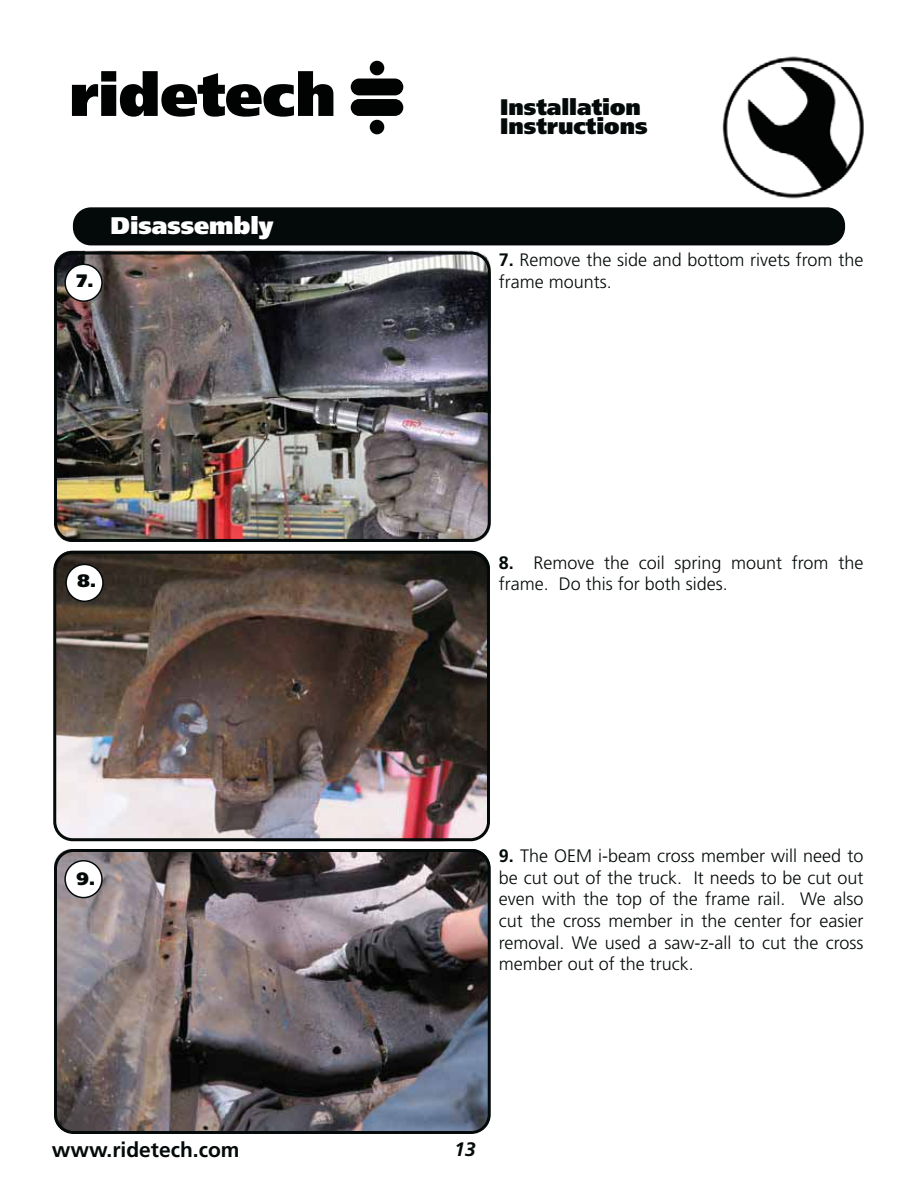
<style>
.page{position:relative;width:918px;height:1188px;background:#fff}
.page>*{position:absolute;margin:0;border:0;box-sizing:border-box;transform-origin:0 0}
.t1{font:900 24px "Frutiger LT Pro";color:#fff}
.t2{font:900 22.5px/19.5px "Frutiger LT Pro";color:#040909}
.t3{font:700 21px "Frutiger LT Pro";color:#040909}
.t4{font:italic 700 19.5px "Frutiger LT Pro";color:#040909}
.t5{font:300 18px/21.6px "Frutiger LT Pro";color:#040909}
.t6{font:900 18px "Frutiger LT Pro";color:#040909}
.s1{font-weight:700}
</style>
<div class="page">
<img style="left:722px;top:56px;width:142px;height:143px">
<svg style="left:72px;top:71px;width:261px;height:46px"></svg>
<div style="left:351px;top:79px;width:52px;height:16px;background:#010202;border-radius:8px"></div>
<div style="left:351px;top:99px;width:52px;height:17px;background:#010202;border-radius:8px"></div>
<div style="left:370px;top:61px;width:14px;height:14px;background:#010202;border-radius:50%"></div>
<div style="left:370px;top:120px;width:14px;height:14px;background:#010202;border-radius:50%"></div>
<img style="left:54px;top:849px;width:436px;height:284px;border-radius:18px">
<img style="left:54px;top:551px;width:436px;height:290px;border-radius:18px">
<img style="left:54px;top:251px;width:437px;height:291px;border-radius:18px">
<div style="left:54px;top:252px;width:437px;height:290px;border:3px solid #040909;border-radius:18px"></div>
<div style="left:73px;top:207px;width:772px;height:38px;background:#040909;border-radius:18px"></div>
<div style="left:53px;top:551px;width:437px;height:290px;border:3px solid #040909;border-radius:18px"></div>
<div style="left:54px;top:849px;width:437px;height:285px;border:3px solid #040909;border-radius:18px"></div>
<div style="left:65px;top:861px;width:37px;height:37px;background:#fff;border-radius:50%"></div>
<div style="left:64px;top:860px;width:39px;height:38px;border:2px solid #040909;border-radius:50%"></div>
<div style="left:66px;top:564px;width:37px;height:37px;background:#fff;border-radius:50%"></div>
<div style="left:65px;top:564px;width:39px;height:38px;border:2px solid #040909;border-radius:50%"></div>
<div style="left:65px;top:264px;width:37px;height:37px;background:#fff;border-radius:50%"></div>
<div style="left:64px;top:264px;width:39px;height:38px;border:2px solid #040909;border-radius:50%"></div>
<p class="t6" style="left:77px;top:273px;width:19px">7.</p>
<h1 class="t1" style="left:110px;top:216px;width:165px">Disassembly</h1>
<p class="t2" style="left:500px;top:98px;width:149px">Installation<br>Instructions</p>
<p class="t5" style="left:499px;top:250px;width:366px"><span class="s1">7.</span> Remove the side and bottom rivets from the frame mounts.</p>
<p class="t6" style="left:78px;top:573px;width:20px">8.</p>
<p class="t5" style="left:499px;top:553px;width:366px"><span class="s1">8.</span> Remove the coil spring mount from the frame. Do this for both sides.</p>
<p class="t6" style="left:77px;top:871px;width:20px">9.</p>
<p class="t5" style="left:499px;top:846px;width:366px;text-align:justify"><span class="s1">9.</span> The OEM i-beam cross member will need to be cut out of the truck. It needs to be cut out even with the top of the frame rail. We also cut the cross member in the center for easier removal. We used a saw-z-all to cut the cross member out of the truck.</p>
<p class="t3" style="left:52px;top:1141px;width:189px">www.ridetech.com</p>
<p class="t4" style="left:454px;top:1141px;width:23px">13</p>
</div>
